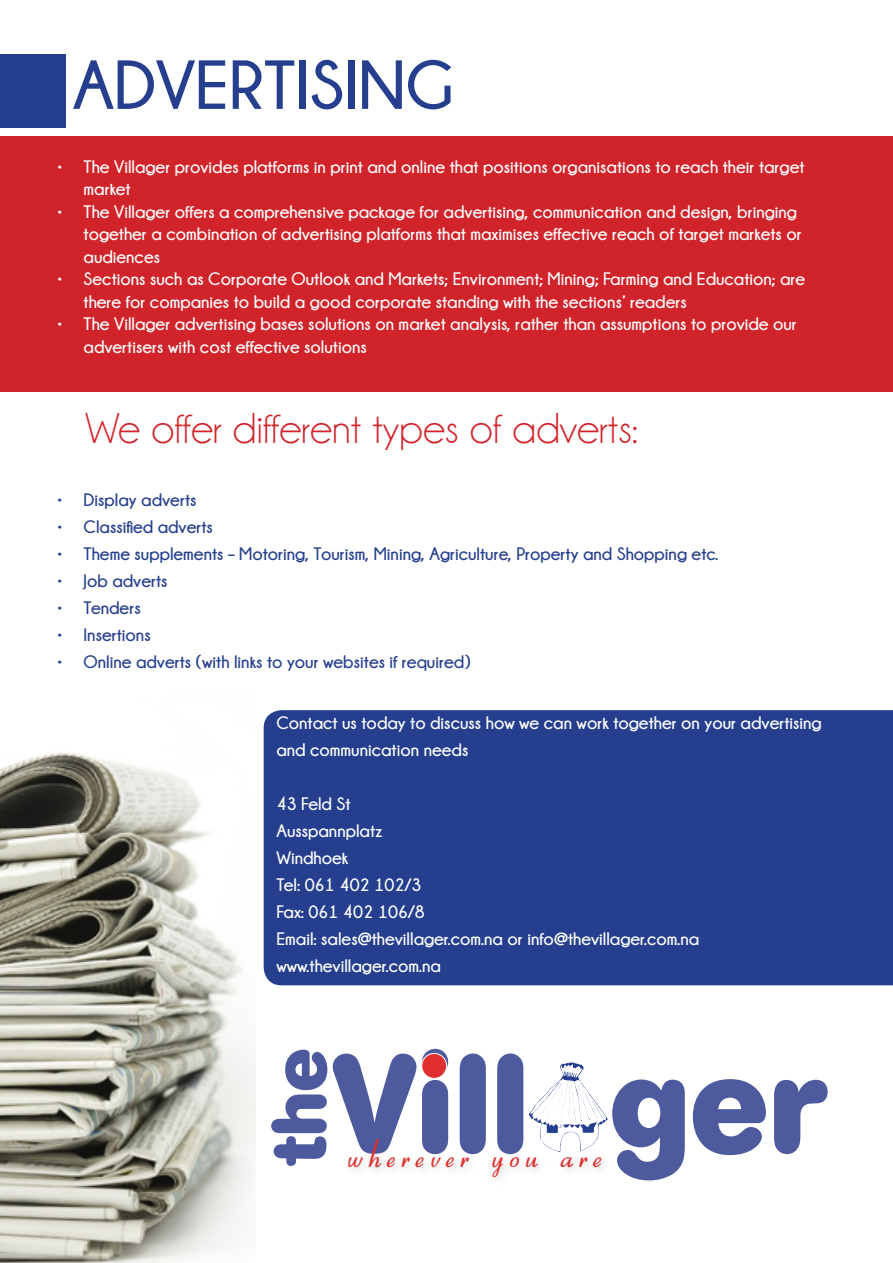
<style>
.page{position:relative;width:893px;height:1263px;background:#fff}
.page>*{position:absolute;margin:0;border:0;box-sizing:border-box;transform-origin:0 0}
.t1{font:700 138.45px "AG Book Rounded";color:#4d5a9e}
.t2{font:700 76.8px "AG Book Rounded";color:#4d5a9e}
.t3{font:700 69px "Champagne&Limousines";color:#253f8e}
.t4{font:600 45.75px "Aspire";letter-spacing:.1em;color:#e12e2e}
.t5{font:43.5px "Champagne&Limousines";color:#d1232a}
.t6{font:700 18px/22.5px "Champagne&Limousines";color:#fff}
.t7{font:700 18px "Champagne&Limousines";color:#253f8e}
</style>
<div class="page">
<div style="left:264px;top:710px;width:629px;height:275px;background:#253f8e"></div>
<div style="left:0;top:136px;width:893px;height:255px;background:#d1232a"></div>
<div style="left:0;top:54px;width:66px;height:74px;background:#253f8e"></div>
<img style="left:0;top:753px;width:255px;height:510px">
<img style="left:528px;top:1062px;width:80px;height:73px">
<div style="left:422px;top:1053px;width:25px;height:25px;background:#e12e2e;border-radius:50%"></div>
<div style="left:421px;top:1053px;width:26px;height:26px;border:1px solid #fff;border-radius:50%"></div>
<p class="t3" style="left:73px;top:47px;width:382px">ADVERTISING</p>
<p class="t6" style="left:84px;top:155px;width:722px;text-indent:-27px">• The Villager provides platforms in print and online that positions organisations to reach their target market</p>
<p class="t6" style="left:84px;top:200px;width:720px;text-indent:-27px">• The Villager offers a comprehensive package for advertising, communication and design, bringing together a combination of advertising platforms that maximises effective reach of target markets or audiences</p>
<p class="t6" style="left:84px;top:268px;width:723px;text-indent:-27px">• Sections such as Corporate Outlook and Markets; Environment; Mining; Farming and Education; are there for companies to build a good corporate standing with the sections’ readers</p>
<p class="t6" style="left:84px;top:313px;width:715px;text-indent:-27px">• The Villager advertising bases solutions on market analysis, rather than assumptions to provide our advertisers with cost effective solutions</p>
<p class="t5" style="left:86px;top:406px;width:554px">We offer different types of adverts:</p>
<p class="t7" style="left:57px;top:490px;width:141px">• Display adverts</p>
<p class="t7" style="left:57px;top:517px;width:158px">• Classified adverts</p>
<p class="t7" style="left:57px;top:544px;width:663px">• Theme supplements – Motoring, Tourism, Mining, Agriculture, Property and Shopping etc.</p>
<p class="t7" style="left:57px;top:571px;width:113px">• Job adverts</p>
<p class="t7" style="left:57px;top:598px;width:86px">• Tenders</p>
<p class="t7" style="left:57px;top:625px;width:96px">• Insertions</p>
<p class="t7" style="left:57px;top:652px;width:416px">• Online adverts (with links to your websites if required)</p>
<p class="t6" style="left:276px;top:709px;width:547px;line-height:27px">Contact us today to discuss how we can work together on your advertising and communication needs</p>
<p class="t6" style="left:276px;top:792px;width:76px">43 Feld St</p>
<p class="t6" style="left:276px;top:819px;width:108px">Ausspannplatz</p>
<p class="t6" style="left:276px;top:846px;width:73px">Windhoek</p>
<p class="t6" style="left:276px;top:873px;width:147px">Tel: 061 402 102/3</p>
<p class="t6" style="left:276px;top:900px;width:150px">Fax: 061 402 106/8</p>
<p class="t6" style="left:276px;top:927px;width:424px">Email: sales@thevillager.com.na or info@thevillager.com.na</p>
<p class="t6" style="left:276px;top:954px;width:166px">www.thevillager.com.na</p>
<p class="t2" style="left:255px;top:1165px;width:118px;rotate:-90deg">the</p>
<p class="t1" style="left:333px;top:1025px;width:495px">Vill ger</p>
<p class="t4" style="left:352px;top:1135px;width:257px">wherever you are</p>
</div>
